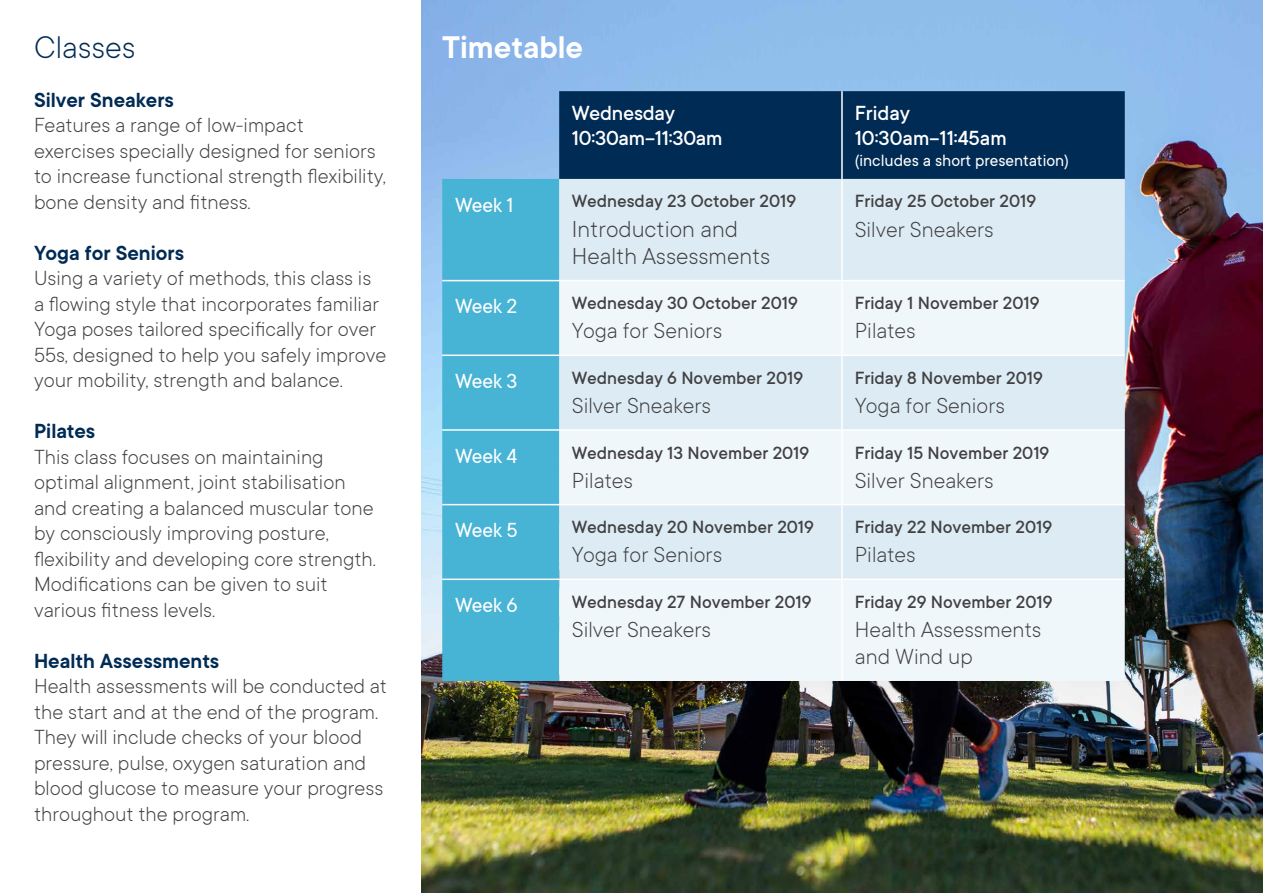
<style>
.page{position:relative;width:1263px;height:893px;background:#fff}
.page>*{position:absolute;margin:0;border:0;box-sizing:border-box;transform-origin:0 0}
.t1{font:600 34.5px "TT Commons";color:#fff}
.t2{font:300 34.5px "TT Commons";color:#002b54}
.t3{font:300 25.5px/27px "TT Commons";color:#414042}
.t4{font:300 24px/27px "TT Commons";color:#414042}
.t5{font:300 22.5px/25.5px "TT Commons";color:#414042}
.t6{font:600 22.5px "TT Commons";color:#002b54}
.t7{font:500 22.5px/25.5px "TT Commons";letter-spacing:-.01em;color:#fff}
.t8{font:22.5px "TT Commons";letter-spacing:-.01em;color:#fff}
.t9{font:500 19.5px "TT Commons";color:#414042}
.t10{font:18px "TT Commons";color:#fff}
</style>
<div class="page">
<img style="left:421px;top:134px;width:842px;height:759px">
<div style="left:559px;top:91px;width:566px;height:88px;background:#002b54"></div>
<div style="left:442px;top:179px;width:117px;height:502px;background:#47b3d5"></div>
<div style="left:559px;top:179px;width:566px;height:101px;background:#ddecf4"></div>
<svg style="left:559px;top:281px;width:566px;height:400px;fill:#f0f7fa"></svg>
<hr style="left:841px;top:91px;width:2px;height:88px;background:#fff">
<hr style="left:841px;top:179px;width:2px;height:101px;background:#fff">
<hr style="left:841px;top:281px;width:2px;height:74px;background:#fff">
<hr style="left:841px;top:356px;width:2px;height:73px;background:#fff">
<hr style="left:841px;top:431px;width:2px;height:73px;background:#fff">
<hr style="left:841px;top:505px;width:2px;height:74px;background:#fff">
<hr style="left:841px;top:580px;width:2px;height:101px;background:#fff">
<hr style="left:442px;top:280px;width:117px;height:1px;background:#fff">
<hr style="left:559px;top:280px;width:283px;height:1px;background:#fff">
<hr style="left:842px;top:280px;width:283px;height:1px;background:#fff">
<hr style="left:442px;top:355px;width:117px;height:1px;background:#fff">
<hr style="left:559px;top:355px;width:283px;height:1px;background:#fff">
<hr style="left:842px;top:355px;width:283px;height:1px;background:#fff">
<hr style="left:442px;top:429px;width:117px;height:2px;background:#fff">
<hr style="left:559px;top:429px;width:283px;height:2px;background:#fff">
<hr style="left:842px;top:429px;width:283px;height:2px;background:#fff">
<hr style="left:442px;top:504px;width:117px;height:1px;background:#fff">
<hr style="left:559px;top:504px;width:283px;height:1px;background:#fff">
<hr style="left:842px;top:504px;width:283px;height:1px;background:#fff">
<hr style="left:442px;top:579px;width:117px;height:1px;background:#fff">
<hr style="left:559px;top:579px;width:283px;height:1px;background:#fff">
<hr style="left:842px;top:579px;width:283px;height:1px;background:#fff">
<h1 class="t2" style="left:34px;top:29px;width:103px">Classes</h1>
<h1 class="t1" style="left:442px;top:28px;width:142px">Timetable</h1>
<p class="t6" style="left:34px;top:88px;width:141px">Silver Sneakers</p>
<p class="t5" style="left:34px;top:113px;width:353px">Features a range of low-impact exercises specially designed for seniors to increase functional strength flexibility, bone density and fitness.</p>
<p class="t6" style="left:34px;top:241px;width:152px">Yoga for Seniors</p>
<p class="t5" style="left:34px;top:266px;width:354px">Using a variety of methods, this class is a flowing style that incorporates familiar Yoga poses tailored specifically for over 55s, designed to help you safely improve your mobility, strength and balance.</p>
<p class="t6" style="left:34px;top:419px;width:63px">Pilates</p>
<p class="t5" style="left:34px;top:444px;width:343px">This class focuses on maintaining optimal alignment, joint stabilisation and creating a balanced muscular tone by consciously improving posture, flexibility and developing core strength.<br>Modifications can be given to suit various fitness levels.</p>
<p class="t6" style="left:34px;top:648px;width:187px">Health Assessments</p>
<p class="t5" style="left:34px;top:674px;width:354px">Health assessments will be conducted at the start and at the end of the program.<br>They will include checks of your blood pressure, pulse, oxygen saturation and blood glucose to measure your progress throughout the program.</p>
<p class="t7" style="left:572px;top:100px;width:152px">Wednesday<br>10:30am-11:30am</p>
<p class="t7" style="left:855px;top:100px;width:154px">Friday<br>10:30am-11:45am</p>
<p class="t10" style="left:855px;top:151px;width:216px">(includes a short presentation)</p>
<p class="t8" style="left:455px;top:193px;width:60px">Week 1</p>
<p class="t9" style="left:572px;top:191px;width:226px">Wednesday 23 October 2019</p>
<p class="t3" style="left:572px;top:215px;width:200px">Introduction and<br>Health Assessments</p>
<p class="t8" style="left:455px;top:294px;width:64px">Week 2</p>
<p class="t9" style="left:572px;top:292px;width:227px">Wednesday 30 October 2019</p>
<p class="t4" style="left:572px;top:317px;width:152px">Yoga for Seniors</p>
<p class="t8" style="left:455px;top:369px;width:64px">Week 3</p>
<p class="t9" style="left:572px;top:367px;width:233px">Wednesday 6 November 2019</p>
<p class="t4" style="left:572px;top:392px;width:141px">Silver Sneakers</p>
<p class="t8" style="left:455px;top:444px;width:64px">Week 4</p>
<p class="t9" style="left:572px;top:442px;width:239px">Wednesday 13 November 2019</p>
<p class="t4" style="left:572px;top:467px;width:62px">Pilates</p>
<p class="t8" style="left:455px;top:518px;width:64px">Week 5</p>
<p class="t9" style="left:572px;top:516px;width:243px">Wednesday 20 November 2019</p>
<p class="t4" style="left:572px;top:541px;width:152px">Yoga for Seniors</p>
<p class="t8" style="left:455px;top:593px;width:64px">Week 6</p>
<p class="t9" style="left:572px;top:591px;width:241px">Wednesday 27 November 2019</p>
<p class="t4" style="left:572px;top:616px;width:141px">Silver Sneakers</p>
<p class="t9" style="left:855px;top:191px;width:183px">Friday 25 October 2019</p>
<p class="t4" style="left:855px;top:216px;width:141px">Silver Sneakers</p>
<p class="t9" style="left:855px;top:292px;width:186px">Friday 1 November 2019</p>
<p class="t4" style="left:855px;top:317px;width:62px">Pilates</p>
<p class="t9" style="left:855px;top:367px;width:190px">Friday 8 November 2019</p>
<p class="t4" style="left:855px;top:392px;width:152px">Yoga for Seniors</p>
<p class="t9" style="left:855px;top:442px;width:196px">Friday 15 November 2019</p>
<p class="t4" style="left:855px;top:467px;width:141px">Silver Sneakers</p>
<p class="t9" style="left:855px;top:516px;width:199px">Friday 22 November 2019</p>
<p class="t4" style="left:855px;top:541px;width:62px">Pilates</p>
<p class="t9" style="left:855px;top:591px;width:199px">Friday 29 November 2019</p>
<p class="t4" style="left:855px;top:616px;width:188px">Health Assessments and Wind up</p>
</div>
